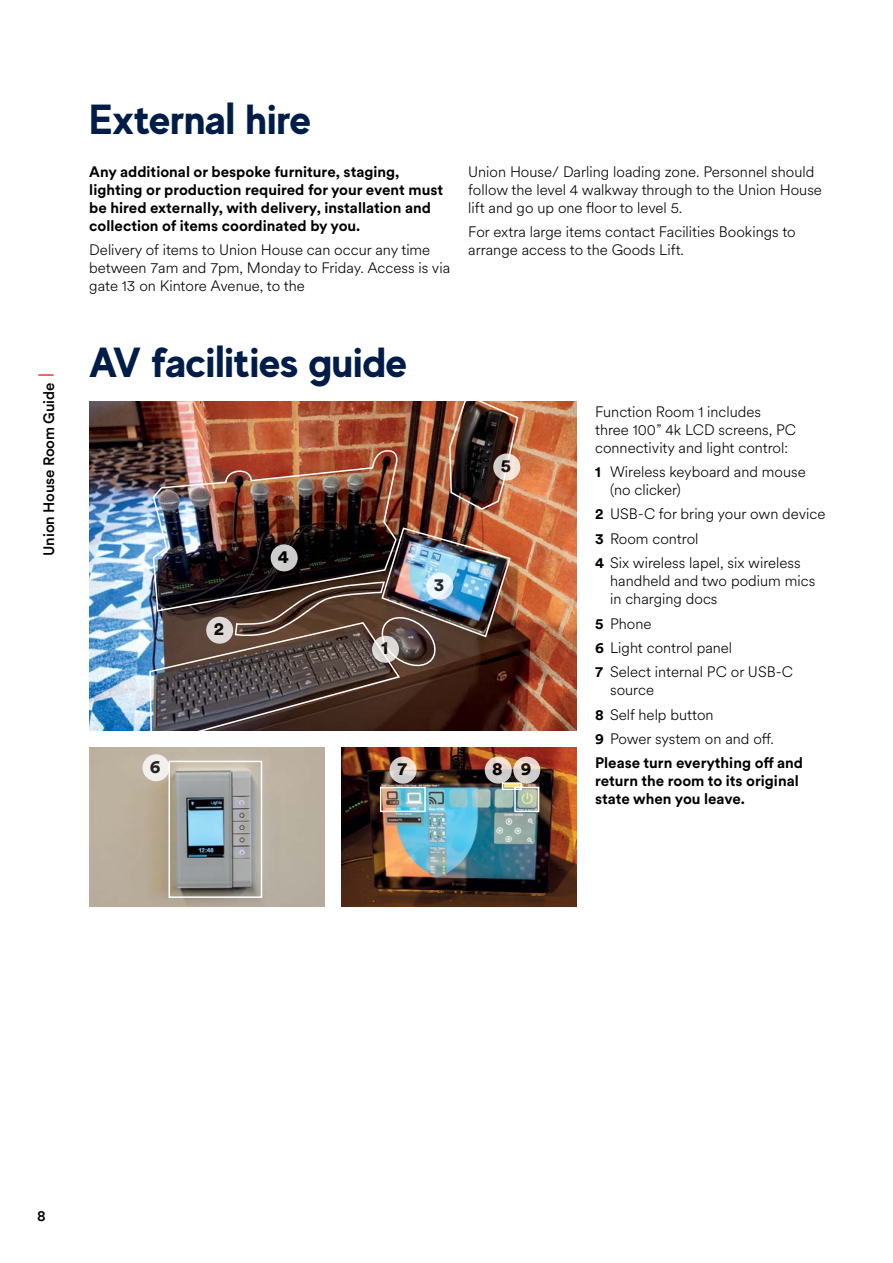
<style>
.page{position:relative;width:893px;height:1263px;background:#fff}
.page>*{position:absolute;margin:0;border:0;box-sizing:border-box;transform-origin:0 0}
.t1{font:700 42px "MADE Evolve Sans";color:#001c48}
.t2{font:900 18px "Circular XX";color:#000}
.t3{font:300 15px/18px "Circular XX";color:#000}
.t4{font:700 15px/18px "Circular XX";color:#000}
.t5{font:500 15px "Circular XX";letter-spacing:-.01em;color:#000}
.s1{font-weight:700}
</style>
<div class="page">
<img style="left:89px;top:402px;width:488px;height:329px">
<img style="left:342px;top:748px;width:235px;height:158px">
<svg style="left:389px;top:757px;width:27px;height:27px"></svg>
<svg style="left:513px;top:757px;width:27px;height:27px"></svg>
<svg style="left:485px;top:757px;width:27px;height:27px"></svg>
<div style="left:380px;top:787px;width:46px;height:25px;border:2px solid #fff"></div>
<div style="left:502px;top:782px;width:20px;height:8px;border:2px solid #fff"></div>
<div style="left:514px;top:787px;width:25px;height:25px;border:2px solid #fff"></div>
<img style="left:148px;top:401px;width:371px;height:330px">
<svg style="left:372px;top:636px;width:27px;height:27px"></svg>
<img style="left:89px;top:748px;width:236px;height:158px">
<div style="left:168px;top:761px;width:94px;height:137px;border:2px solid #fff"></div>
<div style="left:143px;top:754px;width:27px;height:27px;background:#f2f0ec;border-radius:50%"></div>
<svg style="left:38px;top:374px;width:16px;height:2px"></svg>
<p class="t5" style="left:39px;top:556px;width:174px;rotate:-90deg">Union House Room Guide</p>
<h1 class="t1" style="left:89px;top:92px;width:224px">External hire</h1>
<p class="t4" style="left:89px;top:162px;width:355px">Any additional or bespoke furniture, staging, lighting or production required for your event must be hired externally, with delivery, installation and collection of items coordinated by you.</p>
<p class="t3" style="left:89px;top:241px;width:362px">Delivery of items to Union House can occur any time between 7am and 7pm, Monday to Friday. Access is via gate 13 on Kintore Avenue, to the</p>
<p class="t3" style="left:468px;top:162px;width:355px">Union House/ Darling loading zone. Personnel should follow the level 4 walkway through to the Union House lift and go up one floor to level 5.</p>
<p class="t3" style="left:468px;top:223px;width:329px">For extra large items contact Facilities Bookings to arrange access to the Goods Lift.</p>
<h1 class="t1" style="left:89px;top:336px;width:319px">AV facilities guide</h1>
<p class="t2" style="left:150px;top:754px;width:12px">6</p>
<p class="t2" style="left:214px;top:616px;width:12px">2</p>
<p class="t2" style="left:278px;top:544px;width:13px">4</p>
<p class="t2" style="left:381px;top:636px;width:9px">1</p>
<p class="t2" style="left:434px;top:572px;width:12px">3</p>
<p class="t2" style="left:501px;top:453px;width:12px">5</p>
<p class="t2" style="left:397px;top:756px;width:11px">7</p>
<p class="t2" style="left:492px;top:756px;width:41px">8 9</p>
<p class="t3" style="left:595px;top:402px;width:202px">Function Room 1 includes three 100” 4k LCD screens, PC connectivity and light control:</p>
<p class="t3" style="left:610px;top:462px;width:197px;text-indent:-15px"><span class="s1">1</span> Wireless keyboard and mouse (no clicker)</p>
<p class="t3" style="left:595px;top:501px;width:232px;line-height:24.3px"><span class="s1">2</span> USB-C for bring your own device<br><span class="s1">3</span> Room control<br><span class="s1">4</span> Six wireless lapel, six wireless</p>
<p class="t3" style="left:610px;top:571px;width:207px">handheld and two podium mics in charging docs</p>
<p class="t3" style="left:595px;top:610px;width:199px;line-height:24.3px"><span class="s1">5</span> Phone<br><span class="s1">6</span> Light control panel<br><span class="s1">7</span> Select internal PC or USB-C</p>
<p class="t3" style="left:595px;top:677px;width:209px;line-height:24.3px;text-indent:15px">source<br><span class="s1">8</span> Self help button<br><span class="s1">9</span> Power system on and off.<br><span class="s1">Please turn everything off and</span></p>
<p class="t4" style="left:595px;top:771px;width:205px">return the room to its original state when you leave.</p>
<p class="t5" style="left:37px;top:1205px;width:10px">8</p>
</div>
